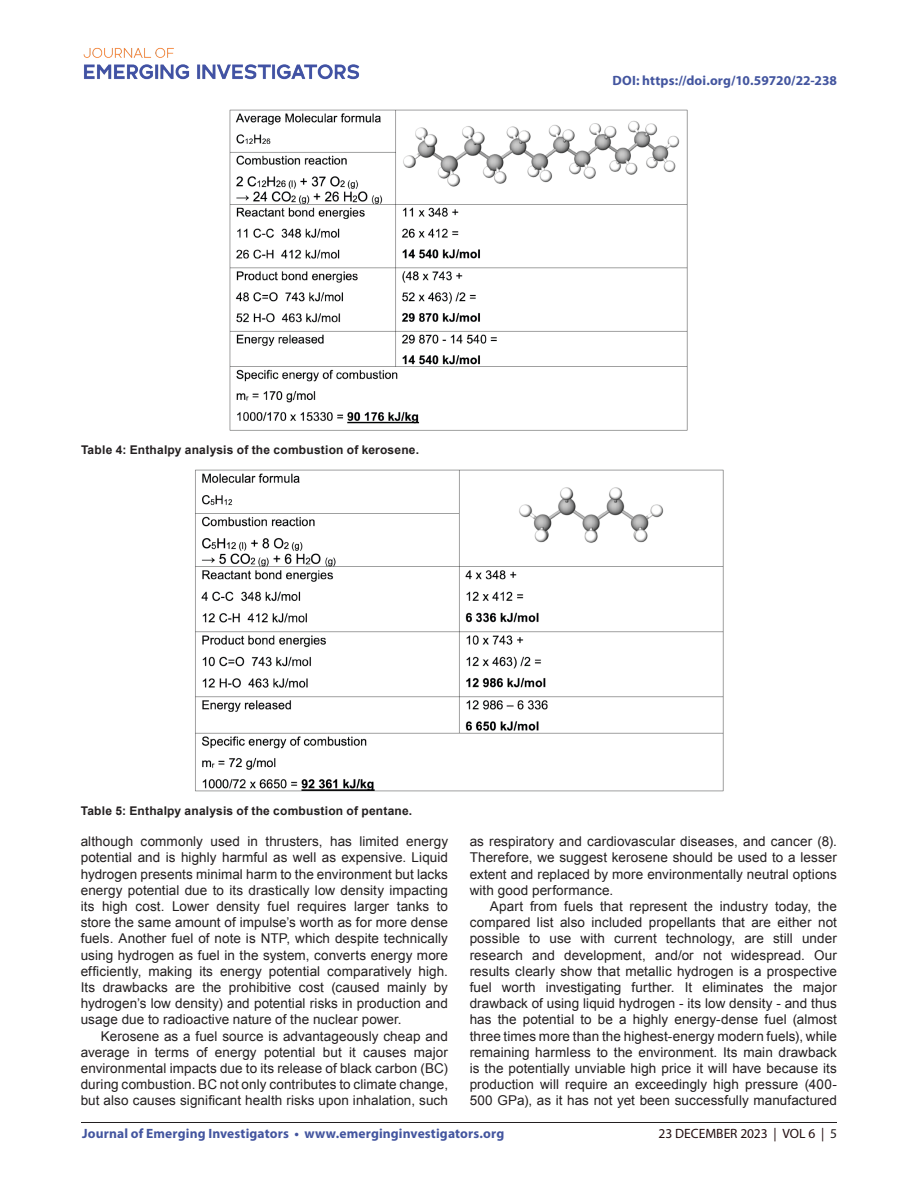
<style>
.page{position:relative;width:918px;height:1188px;background:#fff}
.page>*{position:absolute;margin:0;border:0;box-sizing:border-box;transform-origin:0 0}
.t1{font:13.5px/16.2px "Arial";letter-spacing:.005em;color:#231f20;text-align:justify}
.t2{font:700 13.5px "Myriad Pro";letter-spacing:.01em;color:#43559f}
.t3{font:13.5px "Myriad Pro";color:#230e10}
.t4{font:700 12px "Arial";letter-spacing:.015em;color:#231f20}
.s1{color:#231f20}
</style>
<div class="page">
<hr style="left:81px;top:1122px;width:756px;height:1px;background:#231f20">
<img style="left:83px;top:47px;width:277px;height:33px">
<img style="left:195px;top:469px;width:529px;height:323px">
<img style="left:229px;top:109px;width:459px;height:322px">
<p class="t2" style="left:613px;top:72px;width:226px">DOI: https://doi.org/10.59720/22-238</p>
<p class="t4" style="left:81px;top:442px;width:340px">Table 4: Enthalpy analysis of the combustion of kerosene.</p>
<p class="t4" style="left:81px;top:803px;width:333px">Table 5: Enthalpy analysis of the combustion of pentane.</p>
<p class="t1" style="left:81px;top:834px;width:369px">although commonly used in thrusters, has limited energy potential and is highly harmful as well as expensive. Liquid hydrogen presents minimal harm to the environment but lacks energy potential due to its drastically low density impacting its high cost. Lower density fuel requires larger tanks to store the same amount of impulse’s worth as for more dense fuels. Another fuel of note is NTP, which despite technically using hydrogen as fuel in the system, converts energy more efficiently, making its energy potential comparatively high.<br>Its drawbacks are the prohibitive cost (caused mainly by hydrogen’s low density) and potential risks in production and usage due to radioactive nature of the nuclear power.</p>
<p class="t1" style="left:81px;top:1028px;width:369px;text-indent:20px">Kerosene as a fuel source is advantageously cheap and average in terms of energy potential but it causes major environmental impacts due to its release of black carbon (BC) during combustion. BC not only contributes to climate change, but also causes significant health risks upon inhalation, such</p>
<p class="t1" style="left:470px;top:834px;width:369px">as respiratory and cardiovascular diseases, and cancer (8).<br>Therefore, we suggest kerosene should be used to a lesser extent and replaced by more environmentally neutral options with good performance.</p>
<p class="t1" style="left:470px;top:898px;width:369px;text-indent:20px">Apart from fuels that represent the industry today, the compared list also included propellants that are either not possible to use with current technology, are still under research and development, and/or not widespread. Our results clearly show that metallic hydrogen is a prospective fuel worth investigating further. It eliminates the major drawback of using liquid hydrogen - its low density - and thus has the potential to be a highly energy-dense fuel (almost three times more than the highest-energy modern fuels), while remaining harmless to the environment. Its main drawback is the potentially unviable high price it will have because its production will require an exceedingly high pressure (400- 500 GPa), as it has not yet been successfully manufactured</p>
<p class="t2" style="left:82px;top:1125px;width:424px">Journal of Emerging Investigators • www.emerginginvestigators.org</p>
<p class="t3" style="left:659px;top:1125px;width:180px">23 DECEMBER 2023 | VOL 6 | <span class="s1">5</span></p>
</div>
